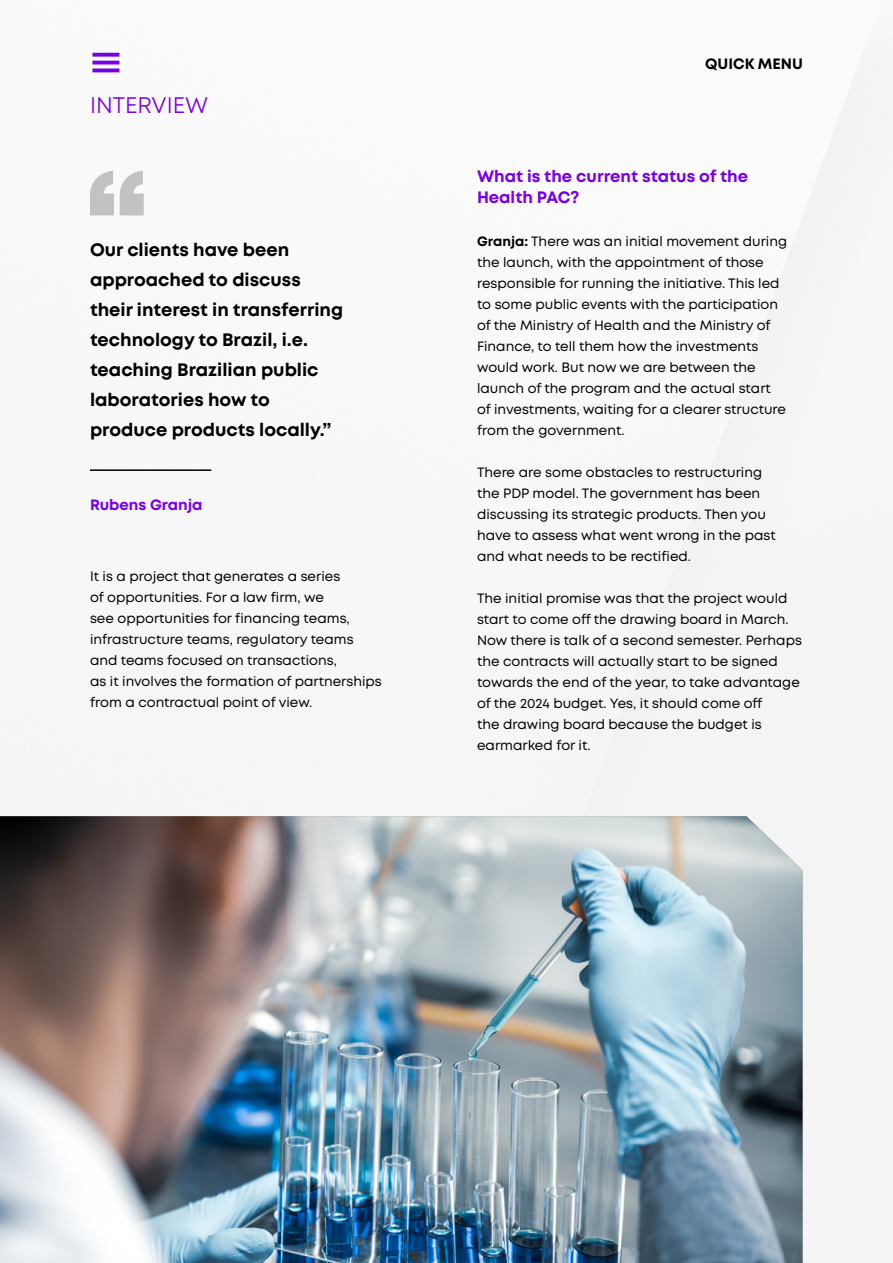
<style>
.page{position:relative;width:893px;height:1263px;background:#f8f8f8}
.page>*{position:absolute;margin:0;border:0;box-sizing:border-box;transform-origin:0 0}
.t1{font:900 120px "Mont";color:#c0c3c1}
.t2{font:22.5px "Mont";color:#7800e5}
.t3{font:700 18px/30px "Mont";color:#000}
.t4{font:700 16.5px/21px "Mont";color:#7800e5}
.t5{font:700 15px "Mont";color:#7800e5}
.t6{font:700 15px "Mont";color:#000}
.t7{font:13.5px/21px "Mont";color:#000}
.s1{font-weight:700}
</style>
<div class="page">
<img style="left:0;top:816px;width:802px;height:447px">
<svg style="left:92px;top:53px;width:27px;height:19px"></svg>
<hr style="left:90px;top:469px;width:121px;height:2px;background:#000">
<h2 class="t2" style="left:90px;top:90px;width:120px">INTERVIEW</h2>
<h1 class="t1" style="left:86px;top:142px;width:65px">“</h1>
<h3 class="t3" style="left:90px;top:235px;width:255px">Our clients have been approached to discuss their interest in transferring technology to Brazil, i.e. teaching Brazilian public laboratories how to produce products locally.”</h3>
<p class="t5" style="left:90px;top:495px;width:114px">Rubens Granja</p>
<p class="t7" style="left:90px;top:565px;width:293px">It is a project that generates a series<br>of opportunities. For a law firm, we<br>see opportunities for financing teams, infrastructure teams, regulatory teams and teams focused on transactions,<br>as it involves the formation of partnerships from a contractual point of view.</p>
<p class="t6" style="left:705px;top:54px;width:99px">QUICK MENU</p>
<p class="t4" style="left:477px;top:166px;width:273px">What is the current status of the<br>Health PAC?</p>
<p class="t7" style="left:477px;top:231px;width:312px"><span class="s1">Granja:</span> There was an initial movement during the launch, with the appointment of those responsible for running the initiative. This led to some public events with the participation of the Ministry of Health and the Ministry of Finance, to tell them how the investments would work. But now we are between the launch of the program and the actual start of investments, waiting for a clearer structure from the government.</p>
<p class="t7" style="left:477px;top:462px;width:300px">There are some obstacles to restructuring the PDP model. The government has been discussing its strategic products. Then you have to assess what went wrong in the past and what needs to be rectified.</p>
<p class="t7" style="left:477px;top:588px;width:326px">The initial promise was that the project would start to come off the drawing board in March.<br>Now there is talk of a second semester. Perhaps the contracts will actually start to be signed towards the end of the year, to take advantage of the 2024 budget. Yes, it should come off<br>the drawing board because the budget is earmarked for it.</p>
</div>
